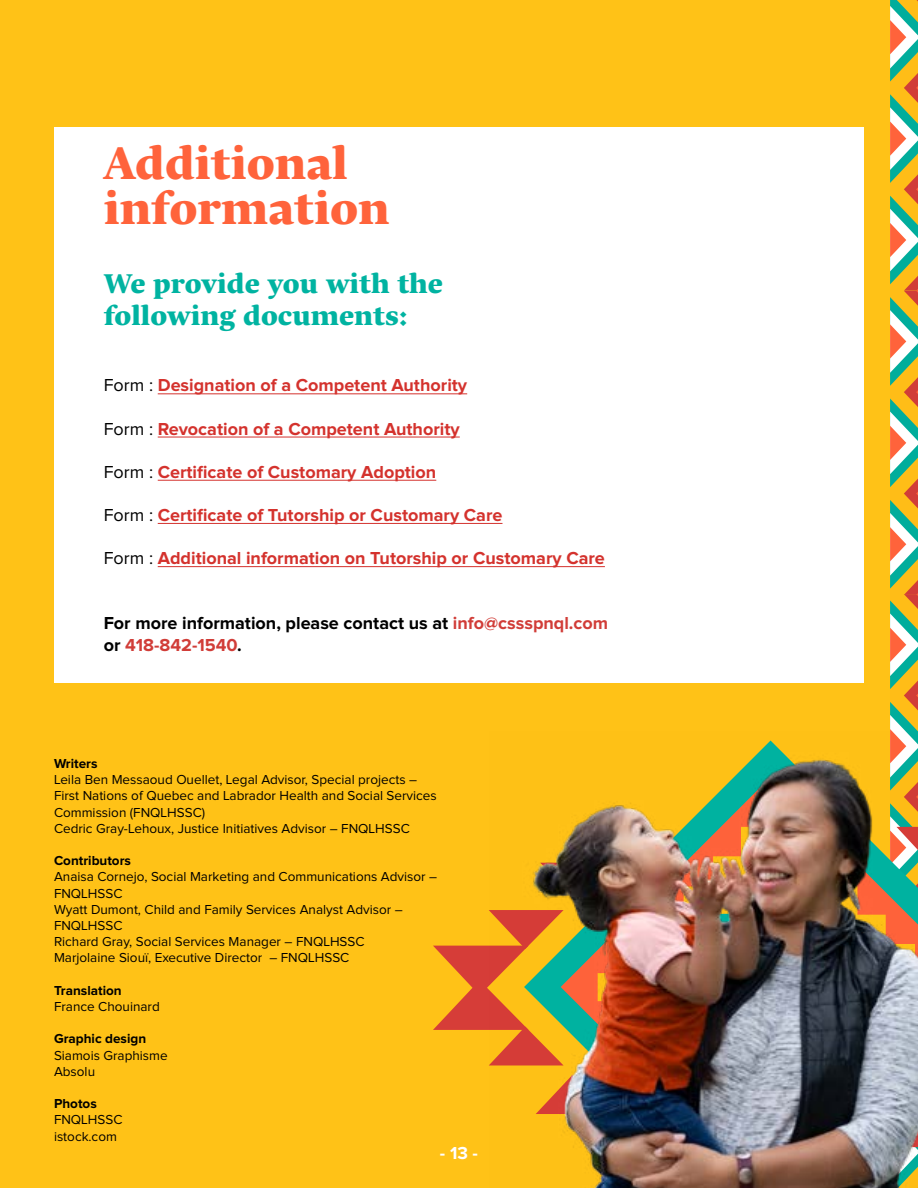
<style>
.page{position:relative;width:918px;height:1188px;background:#ffc217}
.page>*{position:absolute;margin:0;border:0;box-sizing:border-box;transform-origin:0 0}
.t1{font:800 45px/45px "Lava Devanagari";color:#ff633b}
.t2{font:800 27px/32.4px "Lava Devanagari";color:#00b3a1}
.t3{font:700 18px "Proxima Nova";color:#d4322d}
.t4{font:700 18px/21.6px "Proxima Nova";color:#000}
.t5{font:700 18px "Proxima Nova";color:#fff}
.t6{font:13.5px/16.2px "Proxima Nova";color:#000}
.t7{font:700 13.5px "Proxima Nova";color:#000}
.s1{font-weight:400;color:#000}
.s2{color:#d13d38}
</style>
<div class="page">
<div style="left:54px;top:127px;width:810px;height:556px;background:#fff"></div>
<hr style="left:158px;top:394px;width:309px;height:1px;background:#d4322d">
<hr style="left:158px;top:437px;width:302px;height:1px;background:#d4322d">
<hr style="left:158px;top:480px;width:278px;height:1px;background:#d4322d">
<hr style="left:158px;top:523px;width:344px;height:1px;background:#d4322d">
<hr style="left:158px;top:566px;width:447px;height:1px;background:#d4322d">
<svg style="left:433px;top:945px;width:56px;height:85px"></svg>
<svg style="left:890px;top:0;width:28px;height:731px"></svg>
<img style="left:489px;top:731px;width:429px;height:457px">
<h1 class="t1" style="left:104px;top:141px;width:288px">Additional information</h1>
<h2 class="t2" style="left:104px;top:267px;width:341px">We provide you with the following documents:</h2>
<h3 class="t3" style="left:104px;top:377px;width:365px"><span class="s1">Form :</span> Designation of a Competent Authority</h3>
<h3 class="t3" style="left:104px;top:420px;width:358px"><span class="s1">Form :</span> Revocation of a Competent Authority</h3>
<h3 class="t3" style="left:104px;top:464px;width:334px"><span class="s1">Form :</span> Certificate of Customary Adoption</h3>
<h3 class="t3" style="left:104px;top:507px;width:400px"><span class="s1">Form :</span> Certificate of Tutorship or Customary Care</h3>
<h3 class="t3" style="left:104px;top:550px;width:503px"><span class="s1">Form :</span> Additional information on Tutorship or Customary Care</h3>
<h3 class="t4" style="left:104px;top:613px;width:506px">For more information, please contact us at <span class="s2">info@cssspnql.com </span>or <span class="s2">418-842-1540</span>.</h3>
<p class="t7" style="left:54px;top:757px;width:45px">Writers</p>
<p class="t6" style="left:54px;top:772px;width:384px">Leila Ben Messaoud Ouellet, Legal Advisor, Special projects – First Nations of Quebec and Labrador Health and Social Services Commission (FNQLHSSC)<br>Cedric Gray-Lehoux, Justice Initiatives Advisor – FNQLHSSC</p>
<p class="t7" style="left:54px;top:855px;width:79px">Contributors</p>
<p class="t6" style="left:54px;top:869px;width:385px">Anaisa Cornejo, Social Marketing and Communications Advisor – FNQLHSSC<br>Wyatt Dumont, Child and Family Services Analyst Advisor – FNQLHSSC<br>Richard Gray, Social Services Manager – FNQLHSSC<br>Marjolaine Siouï, Executive Director – FNQLHSSC</p>
<p class="t7" style="left:54px;top:984px;width:69px">Translation</p>
<p class="t6" style="left:54px;top:999px;width:107px">France Chouinard</p>
<p class="t7" style="left:54px;top:1033px;width:94px">Graphic design</p>
<p class="t6" style="left:54px;top:1048px;width:115px">Siamois Graphisme<br>Absolu</p>
<p class="t7" style="left:54px;top:1098px;width:44px">Photos</p>
<p class="t6" style="left:54px;top:1112px;width:70px">FNQLHSSC istock.com</p>
<h3 class="t5" style="left:440px;top:1145px;width:40px">- 13 -</h3>
</div>
